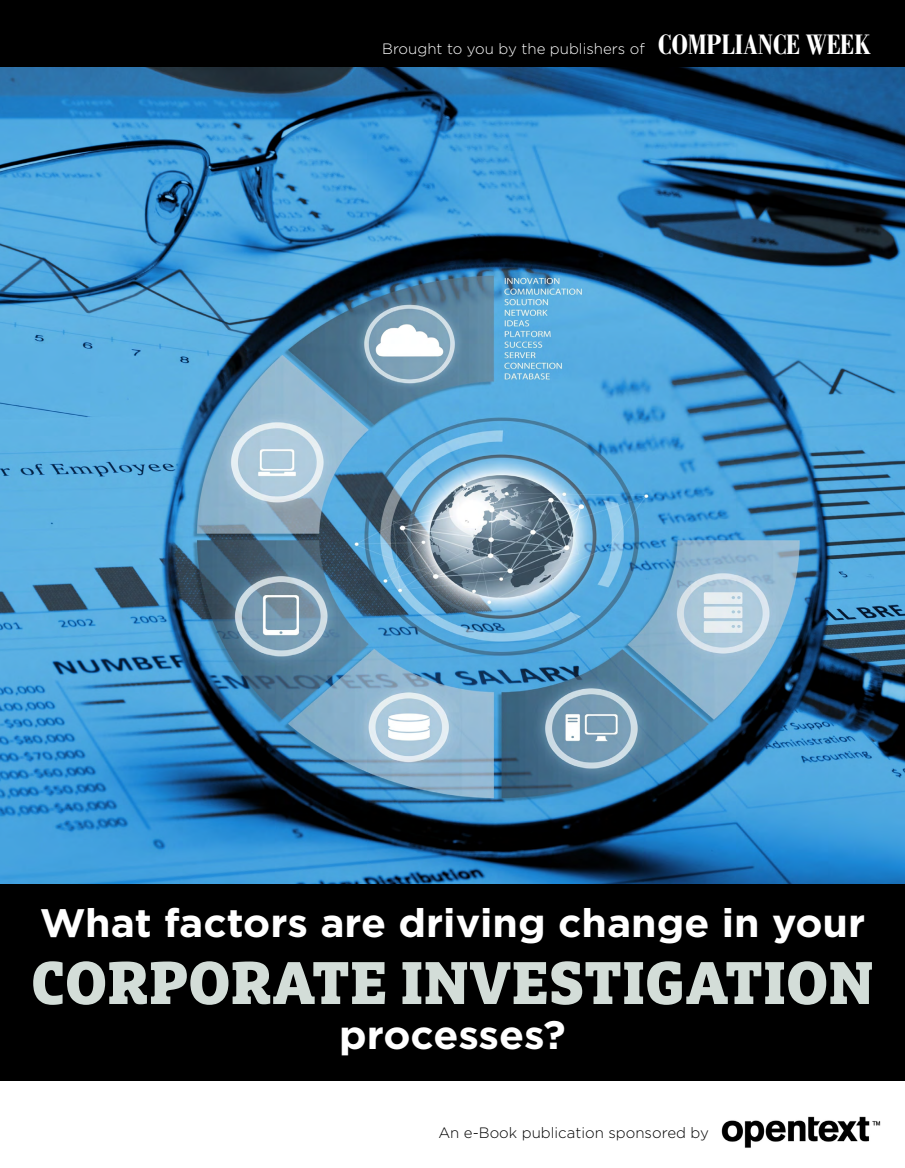
<style>
.page{position:relative;width:905px;height:1168px;background:#fff}
.page>*{position:absolute;margin:0;border:0;box-sizing:border-box;transform-origin:0 0}
.t1{font:900 60px "Marselis Slab Offc";color:#d3ddd8}
.t2{font:700 39.75px "Gotham";color:#fff}
.t3{font:700 condensed 30px "Bodoni Std";color:#fff}
.t4{font:300 15px "Gotham";color:#000}
.t5{font:300 15px "Gotham";color:#fff}
</style>
<div class="page">
<div style="left:0;top:880px;width:904px;height:200px;background:#000"></div>
<img style="left:721px;top:1116px;width:160px;height:32px">
<div style="left:0;top:0;width:904px;height:71px;background:#000"></div>
<img style="left:0;top:68px;width:904px;height:816px">
<p class="t5" style="left:382px;top:39px;width:264px">Brought to you by the publishers of</p>
<p class="t3" style="left:658px;top:28px;width:214px">COMPLIANCE WEEK</p>
<p class="t2" style="left:40px;top:896px;width:827px">What factors are driving change in your</p>
<p class="t1" style="left:31px;top:944px;width:844px">CORPORATE INVESTIGATION</p>
<p class="t2" style="left:339px;top:1008px;width:228px">processes?</p>
<p class="t4" style="left:438px;top:1123px;width:272px">An e-Book publication sponsored by</p>
</div>
